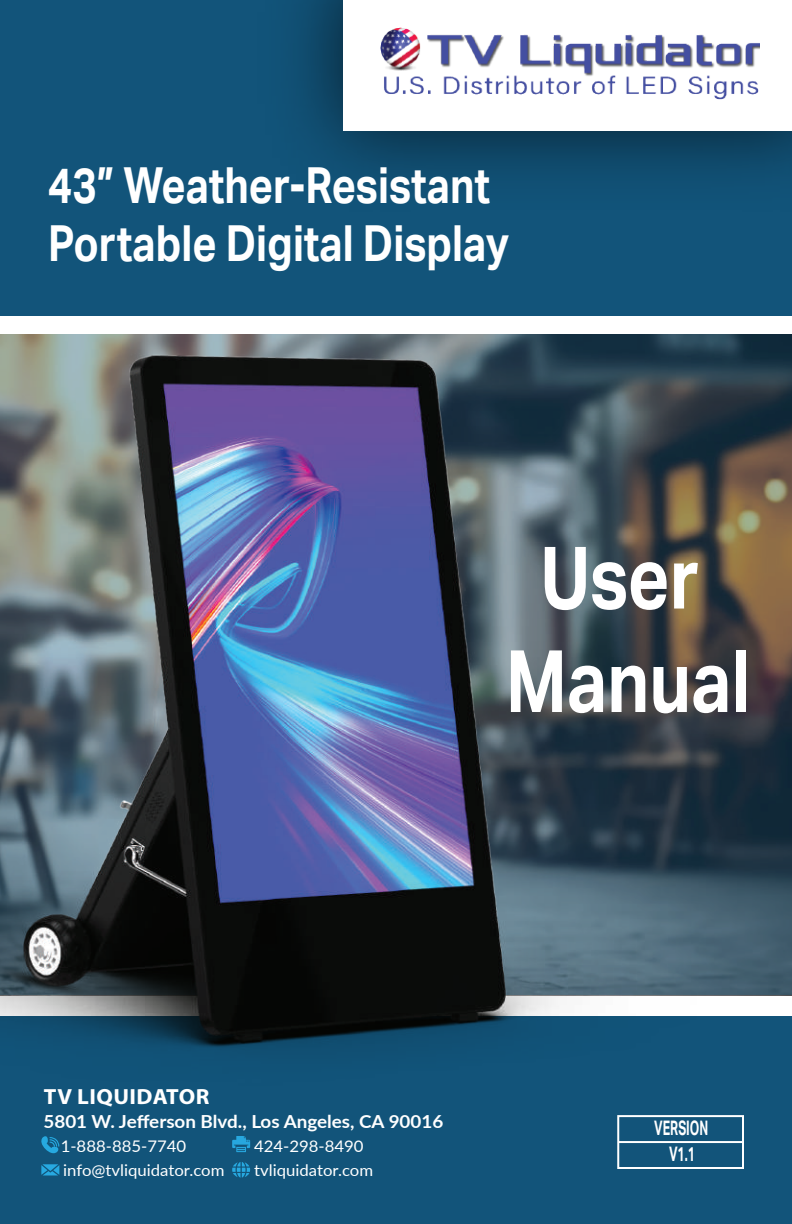
<style>
.page{position:relative;width:792px;height:1224px;background:#12547a}
.page>*{position:absolute;margin:0;border:0;box-sizing:border-box;transform-origin:0 0}
.t1{font:700 86.2px/103.4px "Aktiv Grotesk Thai";color:#fff;text-align:center;scale:.83 1}
.t2{font:700 49.6px/58px "Aktiv Grotesk Thai";color:#fff;scale:.83 1}
.t3{font:700 22px "Myriad Pro";letter-spacing:.02em;color:#fff;scale:1.05 1}
.t4{font:700 20px/26px "Aktiv Grotesk Thai";color:#fff;text-align:center;scale:.62 1}
.t5{font:700 18px "Lato";color:#fff;scale:1.05 1}
.t6{font:16px "Lato";color:#fff;scale:1.05 1}
</style>
<div class="page">
<div style="left:343px;top:0;width:449px;height:131px;background:#fff"></div>
<img style="left:380px;top:28px;width:380px;height:71px">
<div style="left:617px;top:1115px;width:127px;height:54px;border:2px solid #fff"></div>
<hr style="left:618px;top:1141px;width:125px;height:2px;background:#fff">
<svg style="left:718px;top:335px;width:74px;height:660px;background:#424849"></svg>
<svg style="left:232px;top:1162px;width:18px;height:16px"></svg>
<svg style="left:41px;top:1164px;width:18px;height:11px"></svg>
<svg style="left:41px;top:1136px;width:18px;height:17px"></svg>
<svg style="left:232px;top:1136px;width:18px;height:16px"></svg>
<img style="left:0;top:316px;width:718px;height:732px">
<h2 class="t2" style="left:48px;top:158px;width:557px">43” Weather-Resistant<br>Portable Digital Display</h2>
<h1 class="t1" style="left:506px;top:528px;width:296px">User<br>Manual</h1>
<h3 class="t3" style="left:44px;top:1082px;width:159px">TV LIQUIDATOR</h3>
<p class="t6" style="left:61px;top:1134px;width:121px">1-888-885-7740</p>
<p class="t6" style="left:254px;top:1134px;width:106px">424-298-8490</p>
<p class="t5" style="left:43px;top:1108px;width:382px">5801 W. Jefferson Blvd., Los Angeles, CA 90016</p>
<p class="t6" style="left:63px;top:1159px;width:155px">info@tvliquidator.com</p>
<p class="t6" style="left:254px;top:1159px;width:115px">tvliquidator.com</p>
<p class="t4" style="left:654px;top:1116px;width:89px">VERSION<br>V1.1</p>
</div>
